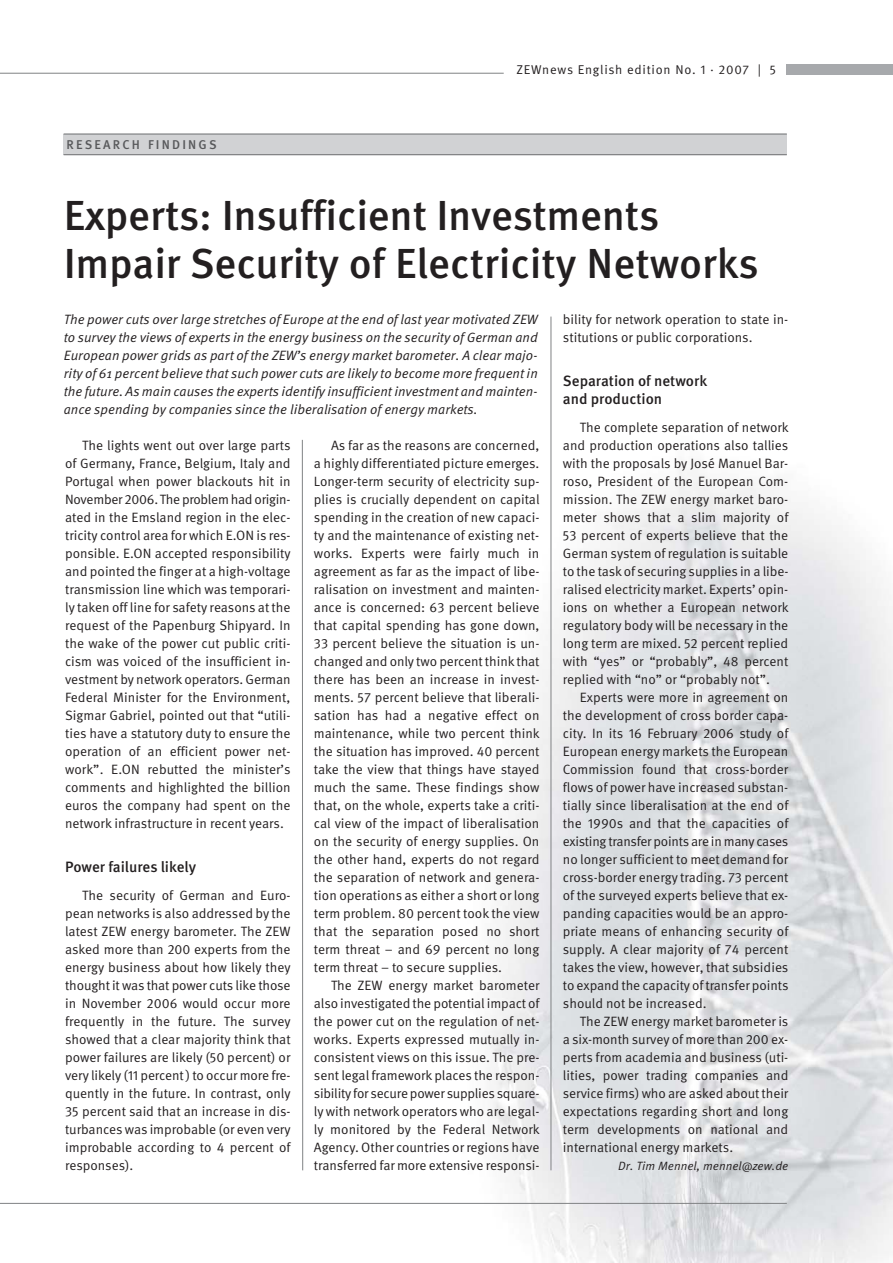
<style>
.page{position:relative;width:893px;height:1263px;background:#fff}
.page>*{position:absolute;margin:0;border:0;box-sizing:border-box;transform-origin:0 0}
.t1{font:500 42px/48px "Meta Pro";letter-spacing:-.005em;color:#231f20}
.t2{font:500 15px/18px "Meta Pro";color:#231f20}
.t3{font:13.5px/18px "Meta Pro";color:#231f20;text-align:justify}
.t4{font:italic 13.5px/18px "Meta Pro";color:#231f20;text-align:justify}
.t5{font:12.75px "Meta Pro";letter-spacing:.06em;color:#231f20}
.t6{font:500 12.75px "Meta Pro";letter-spacing:.17em;color:#58595b}
.t7{font:italic 12px "Meta Pro";color:#231f20}
</style>
<div class="page">
<img style="left:110px;top:316px;width:782px;height:947px">
<hr style="left:0;top:73px;width:503px;height:1px;background:#808284">
<div style="left:786px;top:64px;width:106px;height:10px;background:#a7a9ac"></div>
<hr style="left:0;top:1203px;width:786px;height:1px;background:#808284">
<div style="left:64px;top:134px;width:722px;height:21px;background:#d1d2d4"></div>
<hr style="left:64px;top:154px;width:722px;height:1px;background:#6c6e70">
<hr style="left:64px;top:134px;width:722px;height:1px;background:#6c6e70">
<hr style="left:302px;top:440px;width:1px;height:730px;background:#808284">
<hr style="left:550px;top:317px;width:1px;height:853px;background:#808284">
<p class="t6" style="left:67px;top:140px;width:151px">RESEARCH FINDINGS</p>
<p class="t5" style="left:516px;top:65px;width:261px">ZEWnews English edition No. 1 · 2007 | 5</p>
<h1 class="t1" style="left:64px;top:195px;width:696px">Experts: Insufficient Investments<br>Impair Security of Electricity Networks</h1>
<p class="t4" style="left:64px;top:312px;width:475px">The power cuts over large stretches of Europe at the end of last year motivated ZEW to survey the views of experts in the energy business on the security of German and European power grids as part of the ZEW’s energy market barometer. A clear majo&shy;rity of 61 percent believe that such power cuts are likely to become more frequent in the future. As main causes the experts identify insufficient investment and mainten&shy;ance spending by companies since the liberalisation of energy markets.</p>
<p class="t3" style="left:65px;top:437px;width:227px;text-indent:17px">The lights went out over large parts of Germany, France, Belgium, Italy and Portugal when power blackouts hit in November 2006. The problem had origin&shy;ated in the Emsland region in the elec&shy;tricity control area for which E.ON is res&shy;ponsible. E.ON accepted responsibility and pointed the finger at a high-voltage transmission line which was temporari&shy;ly taken off line for safety reasons at the request of the Papenburg Shipyard. In the wake of the power cut public criti&shy;cism was voiced of the insufficient in&shy;vestment by network operators. German Federal Minister for the Environment, Sigmar Gabriel, pointed out that “utili&shy;ties have a statutory duty to ensure the operation of an efficient power net&shy;work”. E.ON rebutted the minister’s comments and highlighted the billion euros the company had spent on the network infrastructure in recent years.</p>
<p class="t2" style="left:65px;top:859px;width:133px">Power failures likely</p>
<p class="t3" style="left:65px;top:887px;width:227px;text-indent:17px">The security of German and Euro&shy;pean networks is also addressed by the latest ZEW energy barometer. The ZEW asked more than 200 experts from the energy business about how likely they thought it was that power cuts like those in November 2006 would occur more frequently in the future. The survey showed that a clear majority think that power failures are likely (50 percent) or very likely (11 percent ) to occur more fre&shy;quently in the future. In contrast, only 35 percent said that an increase in dis&shy;turbances was improbable (or even very improbable according to 4 percent of responses).</p>
<p class="t3" style="left:314px;top:437px;width:227px;text-indent:17px">As far as the reasons are concerned, a highly differentiated picture emerges.<br>Longer-term security of electricity sup&shy;plies is crucially dependent on capital spending in the creation of new capaci&shy;ty and the maintenance of existing net&shy;works. Experts were fairly much in agreement as far as the impact of libe&shy;ralisation on investment and mainten&shy;ance is concerned: 63 percent believe that capital spending has gone down, 33 percent believe the situation is un&shy;changed and only two percent think that there has been an increase in invest&shy;ments. 57 percent believe that liberali&shy;sation has had a negative effect on maintenance, while two percent think the situation has improved. 40 percent take the view that things have stayed much the same. These findings show that, on the whole, experts take a criti&shy;cal view of the impact of liberalisation on the security of energy supplies. On the other hand, experts do not regard the separation of network and genera&shy;tion operations as either a short or long term problem. 80 percent took the view that the separation posed no short term threat – and 69 percent no long term threat – to secure supplies.</p>
<p class="t3" style="left:314px;top:977px;width:227px;text-indent:17px">The ZEW energy market barometer also investigated the potential impact of the power cut on the regulation of net&shy;works. Experts expressed mutually in&shy;consistent views on this issue. The pre&shy;sent legal framework places the respon&shy;sibility for secure power supplies square&shy;ly with network operators who are legal&shy;ly monitored by the Federal Network Agency. Other countries or regions have transferred far more extensive responsi-</p>
<p class="t3" style="left:563px;top:311px;width:227px">bility for network operation to state in&shy;stitutions or public corporations.</p>
<p class="t2" style="left:563px;top:373px;width:146px">Separation of network and production</p>
<p class="t3" style="left:563px;top:419px;width:227px;text-indent:17px">The complete separation of network and production operations also tallies with the proposals by José Manuel Bar&shy;roso, President of the European Com&shy;mission. The ZEW energy market baro&shy;meter shows that a slim majority of 53 percent of experts believe that the German system of regulation is suitable to the task of securing supplies in a libe&shy;ralised electricity market. Experts’ opin&shy;ions on whether a European network regulatory body will be necessary in the long term are mixed. 52 percent replied with “yes” or “probably”, 48 percent replied with “no” or “probably not”.</p>
<p class="t3" style="left:563px;top:689px;width:227px;text-indent:17px">Experts were more in agreement on the development of cross border capa&shy;city. In its 16 February 2006 study of European energy markets the European Commission found that cross-border flows of power have increased substan&shy;tially since liberalisation at the end of the 1990s and that the capacities of existing transfer points are in many cases no longer sufficient to meet demand for cross-border energy trading. 73 percent of the surveyed experts believe that ex&shy;panding capacities would be an appro&shy;priate means of enhancing security of supply. A clear majority of 74 percent takes the view, however, that subsidies to expand the capacity of transfer points should not be increased.</p>
<p class="t3" style="left:563px;top:1013px;width:227px;text-indent:17px">The ZEW energy market barometer is a six-month survey of more than 200 ex&shy;perts from academia and business (uti&shy;lities, power trading companies and service firms) who are asked about their expectations regarding short and long term developments on national and international energy markets.</p>
<p class="t7" style="left:618px;top:1162px;width:172px">Dr. Tim Mennel, mennel@zew.de</p>
</div>
